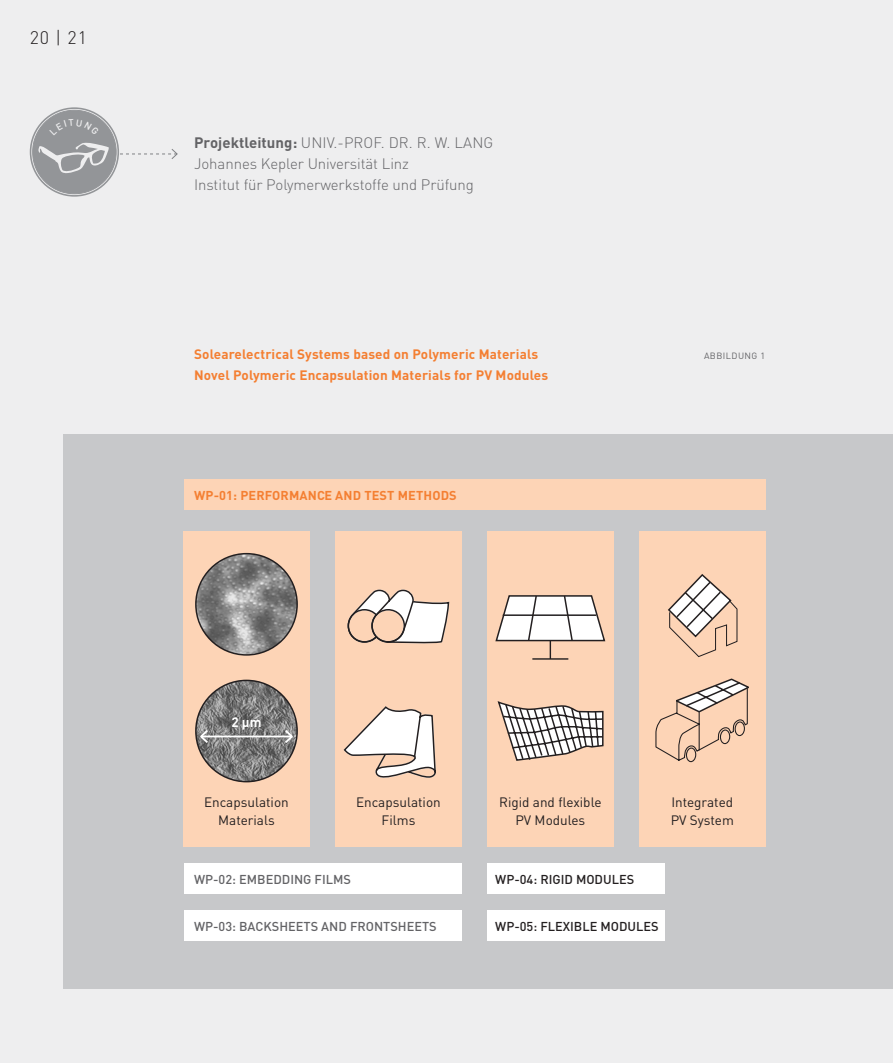
<style>
.page{position:relative;width:893px;height:1063px;background:#eeeeef}
.page>*{position:absolute;margin:0;border:0;box-sizing:border-box;transform-origin:0 0}
.t1{font:300 18px "DIN";color:#231f20}
.Lauftext{font:300 15px "DIN";letter-spacing:-.005em;color:#636366}
.Überschrift_2{font:300 15px "DIN";letter-spacing:.005em;color:#636366}
.Überschrift_2-2{font:700 13.5px "DIN";letter-spacing:.01em;color:#f47f32}
.t2{font:13.5px/18px "DIN";color:#231f20;text-align:center}
.t3{font:700 13.5px "DIN";color:#fff}
.t4{font:500 12.75px "DIN";color:#636366}
.t5{font:500 12.75px "DIN";color:#231f20}
.t6{font:700 12.75px "DIN";letter-spacing:.01em;color:#f47f32}
.Abbildung_Nr{font:9px "DIN";letter-spacing:.05em;color:#636366}
.s1{font-weight:700}
</style>
<div class="page">
<div style="left:64px;top:434px;width:829px;height:555px;background:#c7c8ca"></div>
<div style="left:33px;top:110px;width:83px;height:84px;background:#939598;border-radius:50%"></div>
<div style="left:30px;top:107px;width:89px;height:90px;border:2px solid #939598;border-radius:50%"></div>
<svg style="left:38px;top:142px;width:71px;height:31px"></svg>
<svg style="left:120px;top:149px;width:58px;height:10px"></svg>
<div style="left:184px;top:864px;width:277px;height:30px;background:#fff"></div>
<div style="left:487px;top:864px;width:177px;height:30px;background:#fff"></div>
<div style="left:184px;top:480px;width:581px;height:30px;background:#fdd4b6"></div>
<div style="left:184px;top:910px;width:277px;height:31px;background:#fff"></div>
<div style="left:487px;top:910px;width:177px;height:31px;background:#fff"></div>
<div style="left:335px;top:531px;width:126px;height:315px;background:#fdd4b6"></div>
<div style="left:487px;top:531px;width:126px;height:315px;background:#fdd4b6"></div>
<hr style="left:532px;top:658px;width:36px;height:2px;background:#231f20">
<svg style="left:495px;top:595px;width:111px;height:64px"></svg>
<svg style="left:497px;top:701px;width:107px;height:60px"></svg>
<hr style="left:503px;top:614px;width:93px;height:2px;background:#231f20">
<div style="left:183px;top:531px;width:127px;height:315px;background:#fdd4b6"></div>
<img style="left:196px;top:681px;width:101px;height:101px">
<div style="left:195px;top:680px;width:103px;height:102px;border:2px solid #231f20;border-radius:50%"></div>
<hr style="left:201px;top:736px;width:91px;height:1px;background:#fff">
<svg style="left:198px;top:728px;width:12px;height:17px"></svg>
<svg style="left:283px;top:728px;width:12px;height:17px"></svg>
<img style="left:196px;top:554px;width:101px;height:101px">
<div style="left:195px;top:553px;width:103px;height:103px;border:2px solid #231f20;border-radius:50%"></div>
<div style="left:639px;top:531px;width:126px;height:315px;background:#fdd4b6"></div>
<svg style="left:668px;top:574px;width:70px;height:84px"></svg>
<svg style="left:655px;top:678px;width:94px;height:84px"></svg>
<svg style="left:343px;top:706px;width:93px;height:72px"></svg>
<svg style="left:347px;top:589px;width:103px;height:55px"></svg>
<h1 class="t1" style="left:30px;top:27px;width:59px">20 | 21</h1>
<p class="Überschrift_2" style="left:194px;top:134px;width:301px"><span class="s1">Projektleitung:</span> UNIV.-PROF. DR. R. W. LANG</p>
<p class="Lauftext" style="left:194px;top:155px;width:216px">Johannes Kepler Universität Linz</p>
<p class="Lauftext" style="left:194px;top:176px;width:281px">Institut für Polymerwerkstoffe und Prüfung</p>
<p class="Überschrift_2-2" style="left:194px;top:345px;width:346px">Solearelectrical Systems based on Polymeric Materials</p>
<p class="Abbildung_Nr" style="left:704px;top:350px;width:63px">ABBILDUNG 1</p>
<p class="Überschrift_2-2" style="left:194px;top:366px;width:356px">Novel Polymeric Encapsulation Materials for PV Modules</p>
<p class="t6" style="left:194px;top:487px;width:264px">WP-01: PERFORMANCE AND TEST METHODS</p>
<p class="t3" style="left:231px;top:713px;width:32px">2 µm</p>
<p class="t2" style="left:204px;top:793px;width:86px">Encapsulation</p>
<p class="t2" style="left:218px;top:811px;width:58px">Materials</p>
<p class="t2" style="left:356px;top:793px;width:86px">Encapsulation</p>
<p class="t2" style="left:382px;top:811px;width:35px">Films</p>
<p class="t2" style="left:499px;top:793px;width:104px">Rigid and flexible<br>PV Modules</p>
<p class="t2" style="left:671px;top:793px;width:63px">Integrated</p>
<p class="t2" style="left:671px;top:811px;width:65px">PV System</p>
<p class="t4" style="left:194px;top:871px;width:158px">WP-02: EMBEDDING FILMS</p>
<p class="t5" style="left:495px;top:871px;width:140px">WP-04: RIGID MODULES</p>
<p class="t4" style="left:194px;top:918px;width:244px">WP-03: BACKSHEETS AND FRONTSHEETS</p>
<p class="t5" style="left:495px;top:918px;width:165px">WP-05: FLEXIBLE MODULES</p>
</div>
